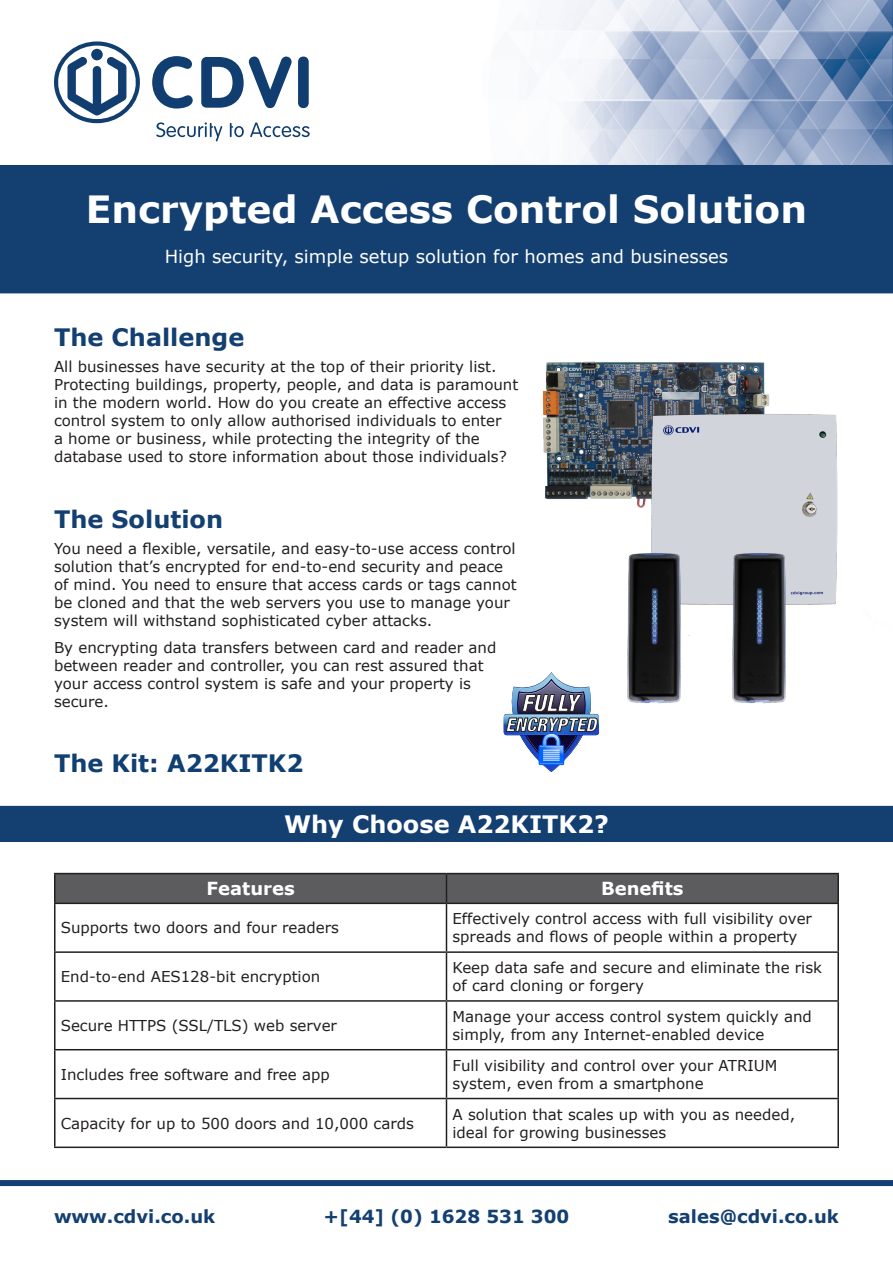
<style>
.page{position:relative;width:893px;height:1263px;background:#fff}
.page>*{position:absolute;margin:0;border:0;box-sizing:border-box;transform-origin:0 0}
.t1{font:700 37.5px "Verdana";color:#fff}
.t2{font:700 24px "Verdana";color:#133f71}
.t3{font:700 24px "Verdana";color:#fff}
.t4{font:700 24px "Verdana";color:#113f71}
.t5{font:18px "Verdana";color:#fff}
.t6{font:700 18px "Verdana";color:#133f71}
.t7{font:700 18px "Verdana";color:#fff}
.t8{font:15px/18px "Verdana";color:#231f20}
</style>
<div class="page">
<img style="left:267px;top:0;width:626px;height:165px">
<div style="left:0;top:165px;width:893px;height:6px;background:#133f71"></div>
<svg style="left:54px;top:41px;width:86px;height:82px"></svg>
<svg style="left:156px;top:122px;width:66px;height:19px"></svg>
<svg style="left:230px;top:123px;width:14px;height:14px"></svg>
<svg style="left:250px;top:122px;width:60px;height:15px"></svg>
<svg style="left:152px;top:56px;width:41px;height:53px"></svg>
<svg style="left:201px;top:57px;width:91px;height:51px"></svg>
<div style="left:298px;top:57px;width:11px;height:51px;background:#113e70;border-radius:5px"></div>
<div style="left:0;top:1180px;width:893px;height:6px;background:#133f71"></div>
<div style="left:1px;top:167px;width:891px;height:126px;background:#133f71"></div>
<div style="left:1px;top:806px;width:891px;height:35px;background:#133f71"></div>
<div style="left:0;top:806px;width:893px;height:36px;border:2px solid #133f71"></div>
<hr style="left:54px;top:873px;width:392px;height:1px;background:#231f20">
<hr style="left:54px;top:874px;width:2px;height:28px;background:#231f20">
<hr style="left:446px;top:873px;width:393px;height:1px;background:#231f20">
<svg style="left:55px;top:873px;width:782px;height:29px;background:#59595b"></svg>
<hr style="left:837px;top:874px;width:2px;height:28px;background:#231f20">
<hr style="left:54px;top:902px;width:392px;height:2px;background:#231f20">
<hr style="left:54px;top:904px;width:2px;height:47px;background:#231f20">
<hr style="left:446px;top:902px;width:393px;height:2px;background:#231f20">
<hr style="left:446px;top:904px;width:1px;height:47px;background:#231f20">
<hr style="left:837px;top:904px;width:2px;height:47px;background:#231f20">
<hr style="left:54px;top:951px;width:392px;height:2px;background:#231f20">
<hr style="left:54px;top:953px;width:2px;height:47px;background:#231f20">
<hr style="left:446px;top:951px;width:393px;height:2px;background:#231f20">
<hr style="left:446px;top:953px;width:1px;height:47px;background:#231f20">
<hr style="left:837px;top:953px;width:2px;height:47px;background:#231f20">
<hr style="left:54px;top:1000px;width:392px;height:2px;background:#231f20">
<hr style="left:54px;top:1002px;width:2px;height:47px;background:#231f20">
<hr style="left:446px;top:1000px;width:393px;height:2px;background:#231f20">
<hr style="left:446px;top:1002px;width:1px;height:47px;background:#231f20">
<hr style="left:837px;top:1002px;width:2px;height:47px;background:#231f20">
<hr style="left:54px;top:1049px;width:392px;height:1px;background:#231f20">
<hr style="left:54px;top:1050px;width:2px;height:48px;background:#231f20">
<hr style="left:446px;top:1049px;width:393px;height:1px;background:#231f20">
<hr style="left:446px;top:1050px;width:1px;height:48px;background:#231f20">
<hr style="left:837px;top:1050px;width:2px;height:48px;background:#231f20">
<hr style="left:54px;top:1098px;width:392px;height:1px;background:#231f20">
<hr style="left:54px;top:1099px;width:2px;height:47px;background:#231f20">
<hr style="left:446px;top:1098px;width:393px;height:1px;background:#231f20">
<hr style="left:446px;top:1099px;width:1px;height:47px;background:#231f20">
<hr style="left:837px;top:1099px;width:2px;height:47px;background:#231f20">
<hr style="left:54px;top:1146px;width:392px;height:2px;background:#231f20">
<hr style="left:446px;top:1146px;width:393px;height:2px;background:#231f20">
<img style="left:503px;top:672px;width:96px;height:100px">
<img style="left:542px;top:361px;width:227px;height:139px">
<img style="left:567px;top:395px;width:271px;height:210px">
<img style="left:618px;top:549px;width:73px;height:155px">
<img style="left:723px;top:549px;width:73px;height:155px">
<p class="t1" style="left:86px;top:185px;width:723px">Encrypted Access Control Solution</p>
<p class="t5" style="left:165px;top:245px;width:565px">High security, simple setup solution for homes and businesses</p>
<p class="t2" style="left:54px;top:321px;width:192px">The Challenge</p>
<p class="t8" style="left:54px;top:358px;width:466px">All businesses have security at the top of their priority list.<br>Protecting buildings, property, people, and data is paramount in the modern world. How do you create an effective access control system to only allow authorised individuals to enter<br>a home or business, while protecting the integrity of the database used to store information about those individuals?</p>
<p class="t2" style="left:54px;top:503px;width:171px">The Solution</p>
<p class="t8" style="left:54px;top:540px;width:464px">You need a flexible, versatile, and easy-to-use access control solution that’s encrypted for end-to-end security and peace of mind. You need to ensure that access cards or tags cannot be cloned and that the web servers you use to manage your system will withstand sophisticated cyber attacks.</p>
<p class="t8" style="left:54px;top:638px;width:444px">By encrypting data transfers between card and reader and between reader and controller, you can rest assured that your access control system is safe and your property is secure.</p>
<p class="t4" style="left:54px;top:748px;width:251px">The Kit: A22KITK2</p>
<p class="t3" style="left:284px;top:809px;width:326px">Why Choose A22KITK2?</p>
<p class="t7" style="left:206px;top:877px;width:90px">Features</p>
<p class="t7" style="left:601px;top:877px;width:84px">Benefits</p>
<p class="t8" style="left:61px;top:919px;width:280px">Supports two doors and four readers</p>
<p class="t8" style="left:452px;top:910px;width:361px">Effectively control access with full visibility over spreads and flows of people within a property</p>
<p class="t8" style="left:61px;top:968px;width:261px">End-to-end AES128-bit encryption</p>
<p class="t8" style="left:452px;top:959px;width:371px">Keep data safe and secure and eliminate the risk of card cloning or forgery</p>
<p class="t8" style="left:61px;top:1017px;width:278px">Secure HTTPS (SSL/TLS) web server</p>
<p class="t8" style="left:452px;top:1008px;width:361px">Manage your access control system quickly and simply, from any Internet-enabled device</p>
<p class="t8" style="left:61px;top:1065px;width:270px">Includes free software and free app</p>
<p class="t8" style="left:452px;top:1056px;width:326px">Full visibility and control over your ATRIUM system, even from a smartphone</p>
<p class="t8" style="left:61px;top:1114px;width:355px">Capacity for up to 500 doors and 10,000 cards</p>
<p class="t8" style="left:452px;top:1105px;width:344px">A solution that scales up with you as needed, ideal for growing businesses</p>
<p class="t6" style="left:54px;top:1204px;width:163px">www.cdvi.co.uk</p>
<p class="t6" style="left:324px;top:1204px;width:247px">+[44] (0) 1628 531 300</p>
<p class="t6" style="left:668px;top:1204px;width:172px">sales@cdvi.co.uk</p>
</div>
